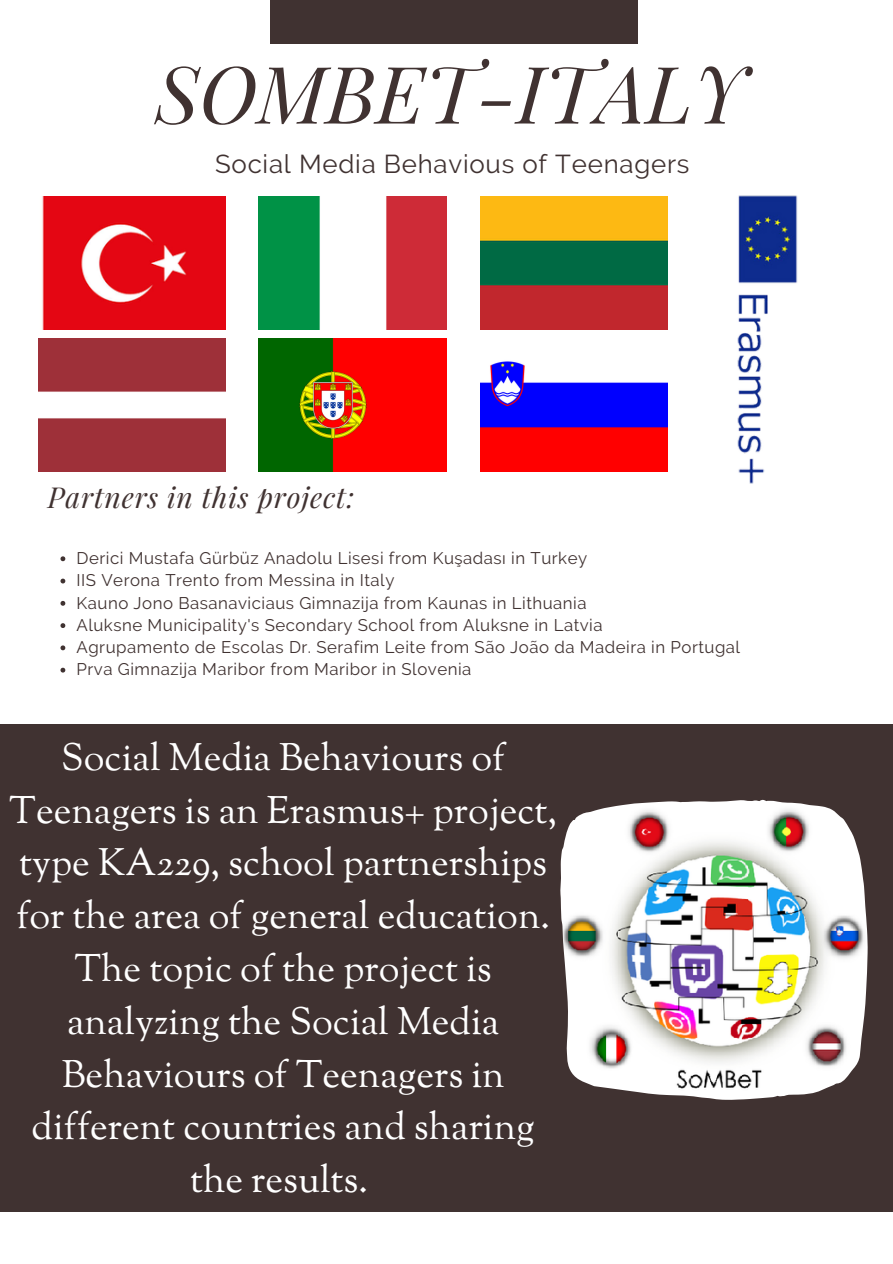
<style>
.page{position:relative;width:893px;height:1264px;background:#fff}
.page>*{position:absolute;margin:0;border:0;box-sizing:border-box;transform-origin:0 0}
.t1{font:italic 79.35px "Playfair Display";color:#403231}
.t2{font:37.95px/52.8px "Sorts Mill Goudy";color:#fff;text-align:center}
.t3{font:italic 28.35px "Playfair Display";letter-spacing:.03em;color:#403231}
.t4{font:25.8px "Raleway";letter-spacing:.03em;color:#403231}
.t5{font:16.8px "Raleway";letter-spacing:.03em;color:#403231}
</style>
<div class="page">
<div style="left:270px;top:0;width:367px;height:44px;background:#403231"></div>
<svg style="left:60px;top:556px;width:5px;height:5px"></svg>
<svg style="left:60px;top:578px;width:5px;height:5px"></svg>
<svg style="left:60px;top:601px;width:5px;height:4px"></svg>
<svg style="left:60px;top:623px;width:5px;height:5px"></svg>
<svg style="left:60px;top:645px;width:5px;height:5px"></svg>
<svg style="left:60px;top:667px;width:5px;height:5px"></svg>
<div style="left:0;top:724px;width:892px;height:487px;background:#403231"></div>
<img style="left:42px;top:197px;width:183px;height:132px">
<img style="left:259px;top:197px;width:187px;height:132px">
<img style="left:480px;top:197px;width:139px;height:132px">
<img style="left:38px;top:339px;width:187px;height:132px">
<img style="left:259px;top:339px;width:187px;height:132px">
<img style="left:480px;top:361px;width:139px;height:110px">
<img style="left:619px;top:195px;width:179px;height:289px">
<img style="left:560px;top:799px;width:307px;height:300px">
<p class="t1" style="left:155px;top:38px;width:592px">SOMBET-ITALY</p>
<p class="t4" style="left:215px;top:148px;width:476px">Social Media Behavious of Teenagers</p>
<p class="t3" style="left:48px;top:477px;width:308px">Partners in this project:</p>
<p class="t5" style="left:76px;top:548px;width:512px">Derici Mustafa Gürbüz Anadolu Lisesi from Kuşadası in Turkey</p>
<p class="t5" style="left:76px;top:570px;width:319px">IIS Verona Trento from Messina in Italy</p>
<p class="t5" style="left:76px;top:593px;width:511px">Kauno Jono Basanaviciaus Gimnazija from Kaunas in Lithuania</p>
<p class="t5" style="left:76px;top:615px;width:527px">Aluksne Municipality's Secondary School from Aluksne in Latvia</p>
<p class="t5" style="left:76px;top:637px;width:665px">Agrupamento de Escolas Dr. Serafim Leite from São João da Madeira in Portugal</p>
<p class="t5" style="left:76px;top:659px;width:396px">Prva Gimnazija Maribor from Maribor in Slovenia</p>
<p class="t2" style="left:9px;top:734px;width:549px">Social Media Behaviours of<br>Teenagers is an Erasmus+ project, type KA229, school partnerships for the area of general education.<br>The topic of the project is analyzing the Social Media<br>Behaviours of Teenagers in different countries and sharing the results.</p>
</div>
